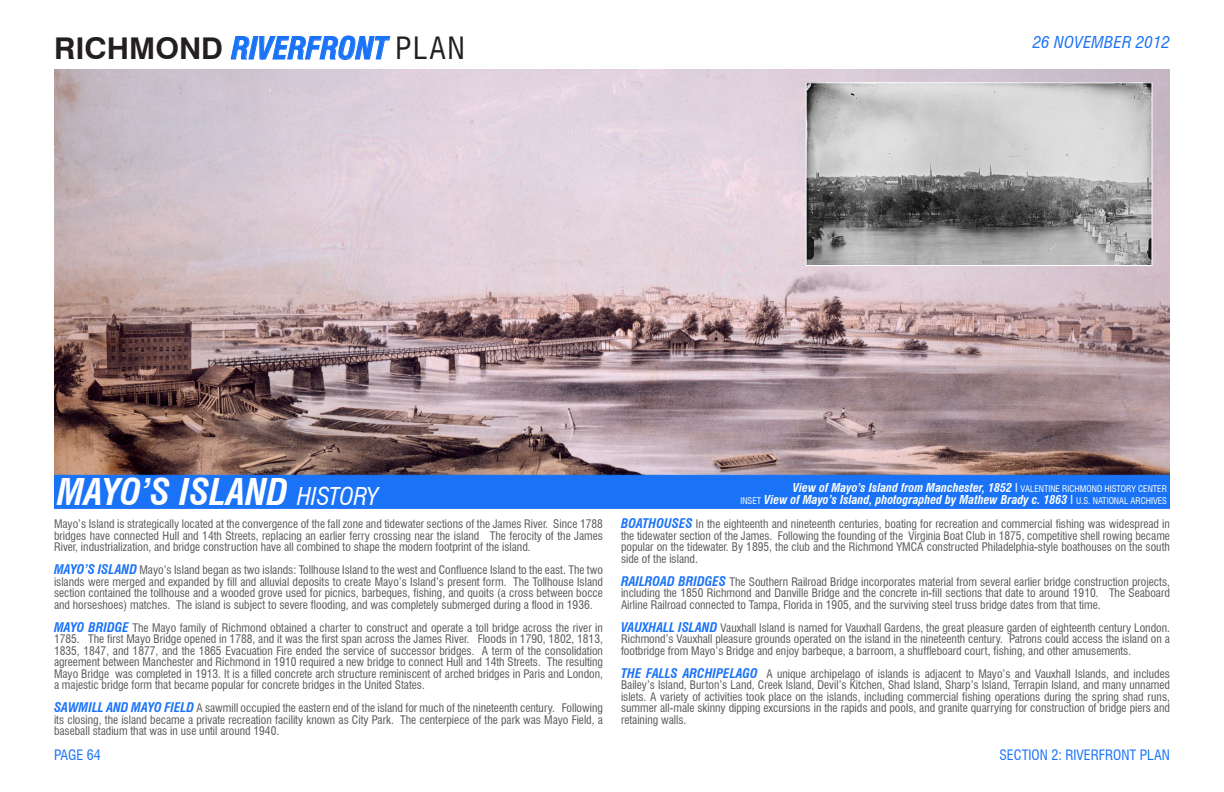
<style>
.page{position:relative;width:1224px;height:792px;background:#fff}
.page>*{position:absolute;margin:0;border:0;box-sizing:border-box;transform-origin:0 0}
.t1{font:italic 700 condensed 36px "Swiss 721 BT";color:#fffeff}
.t2{font:italic 700 condensed 30px "Swiss 721 BT";color:#1a73f7}
.t3{font:italic condensed 16px "Swiss 721 BT";letter-spacing:.01em;color:#1a73f7;scale:1.05 1}
.t4{font:condensed 14px "Swiss 721 BT";color:#1a73f7}
.t5{font:italic 700 condensed 12px "Swiss 721 BT";color:#fff}
.t6{font:condensed 11.5px/11.5px "Swiss 721 BT";color:#595759;text-align:justify}
.s1{font-style:normal;font-stretch:normal;color:#231f20}
.s2{font-weight:400;font-style:normal;color:#231f20}
.s3{font-weight:400;font-size:24px}
.s4{font-weight:700;font-style:italic;font-size:13px;color:#1a73f7}
.s5{font-weight:400;font-style:normal}
.s6{font-weight:400;font-style:normal;font-size:9px}
</style>
<div class="page">
<img style="left:54px;top:69px;width:1116px;height:406px">
<img style="left:808px;top:84px;width:342px;height:180px">
<div style="left:806px;top:82px;width:346px;height:184px;border:1px solid #fff"></div>
<svg style="left:231px;top:35px;width:159px;height:26px"></svg>
<div style="left:54px;top:475px;width:1116px;height:34px;background:#1a73f7;border:1px solid #1a73f7"></div>
<h2 class="t2" style="left:54px;top:30px;width:412px"><span class="s1">RICHMOND</span> RIVERFRONT <span class="s2">PLAN</span></h2>
<h3 class="t3" style="left:1033px;top:33px;width:132px">26 NOVEMBER 2012</h3>
<p class="t1" style="left:57px;top:471px;width:323px">MAYO’S ISLAND <span class="s3">HISTORY</span></p>
<p class="t6" style="left:54px;top:518px;width:550px">Mayo’s Island is strategically located at the convergence of the fall zone and tidewater sections of the James River. Since 1788 bridges have connected Hull and 14th Streets, replacing an earlier ferry crossing near the island The ferocity of the James River, industrialization, and bridge construction have all combined to shape the modern footprint of the island.</p>
<p class="t6" style="left:54px;top:564px;width:551px"><span class="s4">MAYO’S ISLAND</span> Mayo’s Island began as two islands: Tollhouse Island to the west and Confluence Island to the east. The two islands were merged and expanded by fill and alluvial deposits to create Mayo’s Island’s present form. The Tollhouse Island section contained the tollhouse and a wooded grove used for picnics, barbeques, fishing, and quoits (a cross between bocce and horseshoes) matches. The island is subject to severe flooding, and was completely submerged during a flood in 1936.</p>
<p class="t6" style="left:54px;top:622px;width:550px"><span class="s4">MAYO BRIDGE</span> The Mayo family of Richmond obtained a charter to construct and operate a toll bridge across the river in 1785. The first Mayo Bridge opened in 1788, and it was the first span across the James River. Floods in 1790, 1802, 1813, 1835, 1847, and 1877, and the 1865 Evacuation Fire ended the service of successor bridges. A term of the consolidation agreement between Manchester and Richmond in 1910 required a new bridge to connect Hull and 14th Streets. The resulting Mayo Bridge was completed in 1913. It is a filled concrete arch structure reminiscent of arched bridges in Paris and London, a majestic bridge form that became popular for concrete bridges in the United States.</p>
<p class="t6" style="left:54px;top:702px;width:551px"><span class="s4">SAWMILL AND MAYO FIELD</span> A sawmill occupied the eastern end of the island for much of the nineteenth century. Following its closing, the island became a private recreation facility known as City Park. The centerpiece of the park was Mayo Field, a baseball stadium that was in use until around 1940.</p>
<p class="t4" style="left:54px;top:746px;width:48px">PAGE 64</p>
<p class="t5" style="left:793px;top:481px;width:376px">View of Mayo’s Island from Manchester, 1852 <span class="s5">I</span> <span class="s6">VALENTINE RICHMOND HISTORY CENTER</span></p>
<p class="t5" style="left:740px;top:493px;width:428px"><span class="s6">INSET</span> View of Mayo’s Island, photographed by Mathew Brady c. 1863 <span class="s5">I</span> <span class="s6">U.S. NATIONAL ARCHIVES</span></p>
<p class="t6" style="left:621px;top:518px;width:551px"><span class="s4">BOATHOUSES</span> In the eighteenth and nineteenth centuries, boating for recreation and commercial fishing was widespread in the tidewater section of the James. Following the founding of the Virginia Boat Club in 1875, competitive shell rowing became popular on the tidewater. By 1895, the club and the Richmond YMCA constructed Philadelphia-style boathouses on the south side of the island.</p>
<p class="t6" style="left:621px;top:576px;width:551px"><span class="s4">RAILROAD BRIDGES</span> The Southern Railroad Bridge incorporates material from several earlier bridge construction projects, including the 1850 Richmond and Danville Bridge and the concrete in-fill sections that date to around 1910. The Seaboard Airline Railroad connected to Tampa, Florida in 1905, and the surviving steel truss bridge dates from that time.</p>
<p class="t6" style="left:621px;top:622px;width:550px"><span class="s4">VAUXHALL ISLAND</span> Vauxhall Island is named for Vauxhall Gardens, the great pleasure garden of eighteenth century London.<br>Richmond’s Vauxhall pleasure grounds operated on the island in the nineteenth century. Patrons could access the island on a footbridge from Mayo’s Bridge and enjoy barbeque, a barroom, a shuffleboard court, fishing, and other amusements.</p>
<p class="t6" style="left:621px;top:668px;width:550px"><span class="s4">THE FALLS ARCHIPELAGO</span> A unique archipelago of islands is adjacent to Mayo’s and Vauxhall Islands, and includes Bailey’s Island, Burton’s Land, Creek Island, Devil’s Kitchen, Shad Island, Sharp’s Island, Terrapin Island, and many unnamed islets. A variety of activities took place on the islands, including commercial fishing operations during the spring shad runs, summer all-male skinny dipping excursions in the rapids and pools, and granite quarrying for construction of bridge piers and retaining walls.</p>
<p class="t4" style="left:999px;top:746px;width:172px">SECTION 2: RIVERFRONT PLAN</p>
</div>
